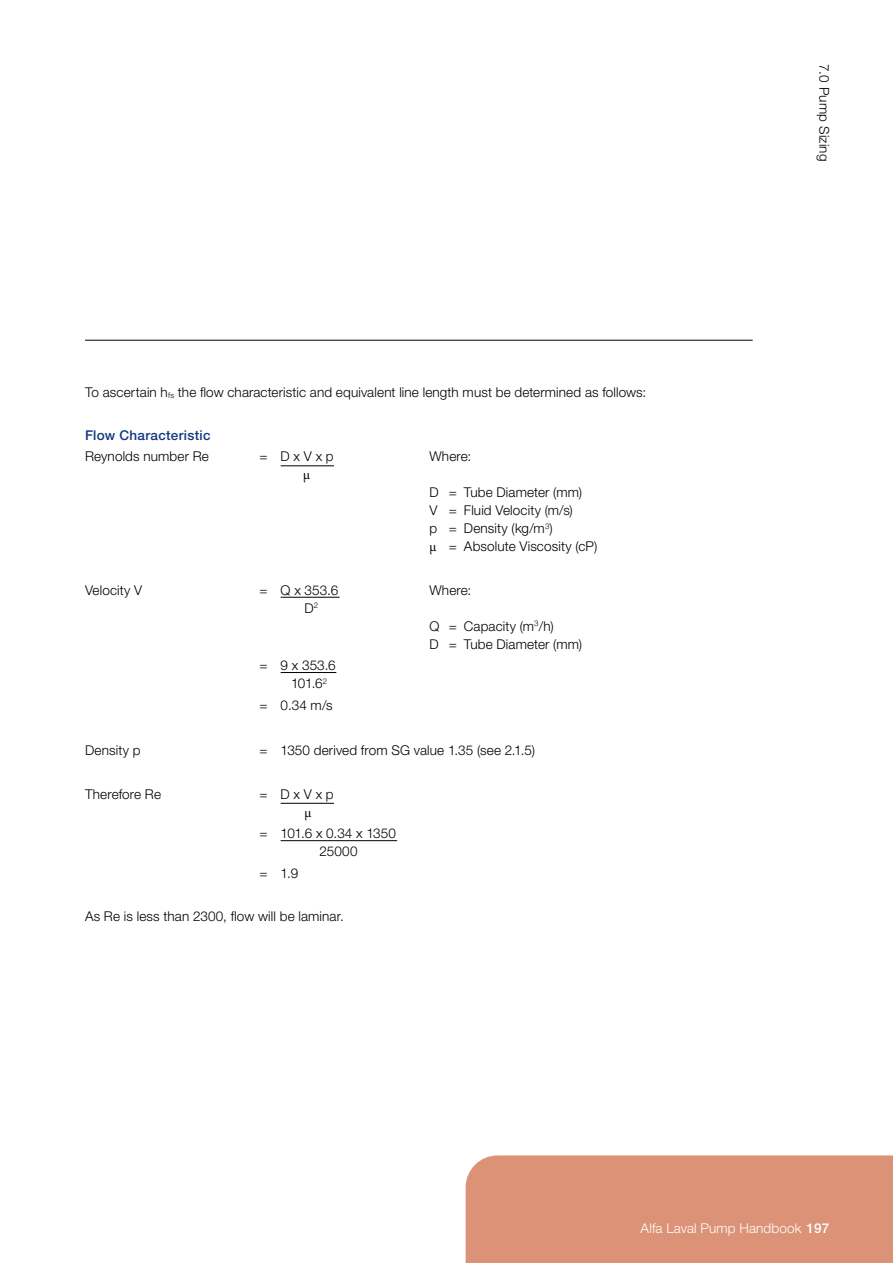
<style>
.page{position:relative;width:893px;height:1263px;background:#fff}
.page>*{position:absolute;margin:0;border:0;box-sizing:border-box;transform-origin:0 0}
.t1{font:300 13.5px/18px "Helvetica Neue LT Std";letter-spacing:.01em;color:#000}
.t2{font:300 13.5px "Helvetica Neue LT Std";letter-spacing:.01em;color:#fff}
.t3{font:500 13.5px "Helvetica Neue LT Std";letter-spacing:.02em;color:#11387f}
.t4{font:13.5px "Minion Pro";color:#000}
.s1{font-family:"Minion Pro";font-weight:400}
.s2{font-weight:500}
</style>
<div class="page">
<hr style="left:85px;top:340px;width:668px;height:1px;background:#000">
<div style="left:466px;top:1155px;width:427px;height:108px;background:#dc9276"></div>
<hr style="left:281px;top:465px;width:53px;height:1px;background:#000">
<hr style="left:281px;top:597px;width:59px;height:1px;background:#000">
<hr style="left:281px;top:672px;width:55px;height:1px;background:#000">
<hr style="left:281px;top:803px;width:53px;height:1px;background:#000">
<hr style="left:281px;top:840px;width:116px;height:1px;background:#000">
<p class="t1" style="left:85px;top:382px;width:563px">To ascertain h<sub>fs</sub> the flow characteristic and equivalent line length must be determined as follows:</p>
<p class="t3" style="left:85px;top:427px;width:127px">Flow Characteristic</p>
<p class="t1" style="left:85px;top:447px;width:125px">Reynolds number Re</p>
<p class="t1" style="left:259px;top:447px;width:76px">= D x V x p</p>
<p class="t4" style="left:303px;top:466px;width:8px">µ</p>
<p class="t1" style="left:429px;top:447px;width:43px">Where:</p>
<p class="t1" style="left:429px;top:483px;width:169px">D = Tube Diameter (mm)<br>V = Fluid Velocity (m/s)<br>p = Density (kg/m<sup>3</sup>)<br><span class="s1">µ</span> = Absolute Viscosity (cP)</p>
<p class="t1" style="left:85px;top:581px;width:59px">Velocity V</p>
<p class="t1" style="left:305px;top:581px;width:35px;text-indent:-45px">= Q x 353.6<br>D<sup>2</sup></p>
<p class="t1" style="left:429px;top:581px;width:43px">Where:</p>
<p class="t1" style="left:429px;top:617px;width:154px">Q = Capacity (m<sup>3</sup>/h)<br>D = Tube Diameter (mm)</p>
<p class="t1" style="left:291px;top:656px;width:46px;text-indent:-32px">= 9 x 353.6<br>101.6<sup>2</sup></p>
<p class="t1" style="left:259px;top:696px;width:75px">= 0.34 m/s</p>
<p class="t1" style="left:85px;top:741px;width:57px">Density p</p>
<p class="t1" style="left:259px;top:741px;width:277px">= 1350 derived from SG value 1.35 (see 2.1.5)</p>
<p class="t1" style="left:85px;top:785px;width:77px">Therefore Re</p>
<p class="t1" style="left:259px;top:785px;width:76px">= D x V x p</p>
<p class="t4" style="left:305px;top:803px;width:8px">µ</p>
<p class="t1" style="left:320px;top:824px;width:78px;text-indent:-60px">= 101.6 x 0.34 x 1350<br>25000</p>
<p class="t1" style="left:259px;top:864px;width:40px">= 1.9</p>
<p class="t1" style="left:85px;top:907px;width:260px">As Re is less than 2300, flow will be laminar.</p>
<p class="t1" style="left:834px;top:64px;width:99px;rotate:90deg">7.0 Pump Sizing</p>
<p class="t2" style="left:641px;top:1220px;width:190px">Alfa Laval Pump Handbook <span class="s2">197</span></p>
</div>
